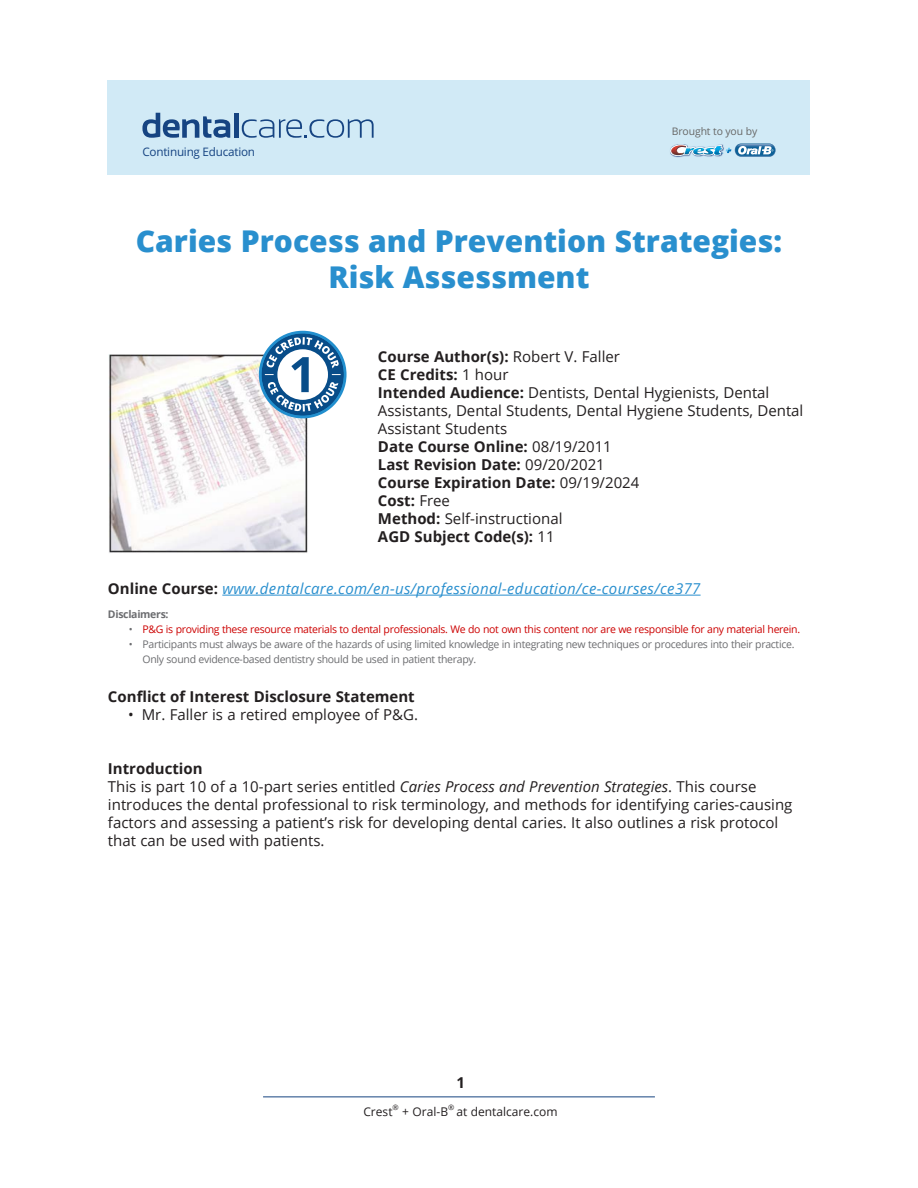
<style>
.page{position:relative;width:918px;height:1188px;background:#fff}
.page>*{position:absolute;margin:0;border:0;box-sizing:border-box;transform-origin:0 0}
.t1{font:800 30px/36px "Open Sans";color:#298fce;text-align:center}
.Main_Body{font:15px/18px "Open Sans";color:#231f20}
.Main_Body-2{font:700 15px "Open Sans";color:#231f20}
.Figure{font:italic 15px "Open Sans";letter-spacing:.025em;color:#298fce}
.indented_bullets{font:15px "Open Sans";color:#231f20}
.t2{font:12px "Open Sans";color:#231f20}
.t3{font:11.7px "Open Sans";letter-spacing:-.02em;color:#164482}
.Main_Body-3{font:10.5px/15px "Open Sans";letter-spacing:-.03em;color:#6c6d70}
.Main_Body-4{font:10.5px "Open Sans";letter-spacing:-.03em;color:#c00}
.Main_Body-5{font:700 10.5px "Open Sans";letter-spacing:-.03em;color:#6c6d70}
.t4{font:10.35px "Open Sans";letter-spacing:-.01em;color:#676766}
.t5{font:7.5px "Open Sans";color:#231f20}
.s1{font-weight:400}
.s2{font-weight:700}
.s3{font-weight:700;font-style:normal;color:#231f20}
.s4{color:#6c6d70}
.s5{font-style:italic}
</style>
<div class="page">
<hr style="left:263px;top:1096px;width:392px;height:1px;background:#164481">
<hr style="left:222px;top:595px;width:479px;height:1px;background:#298fce">
<div style="left:107px;top:80px;width:703px;height:95px;background:#d1eaf6"></div>
<svg style="left:142px;top:113px;width:88px;height:25px"></svg>
<div style="left:234px;top:113px;width:5px;height:25px;background:#164482"></div>
<svg style="left:242px;top:119px;width:132px;height:19px"></svg>
<svg style="left:670px;top:144px;width:105px;height:13px"></svg>
<img style="left:671px;top:145px;width:45px;height:10px">
<img style="left:109px;top:354px;width:199px;height:199px">
<svg style="left:259px;top:331px;width:88px;height:87px"></svg>
<div style="left:262px;top:333px;width:82px;height:83px;background:#084d89;border-radius:50%"></div>
<svg style="left:265px;top:337px;width:76px;height:75px"></svg>
<p class="t3" style="left:142px;top:144px;width:114px">Continuing Education</p>
<p class="t4" style="left:672px;top:124px;width:87px">Brought to you by</p>
<p class="t1" style="left:136px;top:222px;width:648px">Caries Process and Prevention Strategies:<br>Risk Assessment</p>
<p class="Main_Body-2" style="left:378px;top:346px;width:244px">Course Author(s): <span class="s1">Robert V. Faller</span></p>
<p class="Main_Body-2" style="left:378px;top:364px;width:132px">CE Credits: <span class="s1">1 hour</span></p>
<p class="Main_Body" style="left:378px;top:384px;width:427px"><span class="s2">Intended Audience:</span> Dentists, Dental Hygienists, Dental<br>Assistants, Dental Students, Dental Hygiene Students, Dental<br>Assistant Students</p>
<p class="Main_Body-2" style="left:378px;top:436px;width:235px">Date Course Online: <span class="s1">08/19/2011</span></p>
<p class="Main_Body-2" style="left:378px;top:454px;width:228px">Last Revision Date: <span class="s1">09/20/2021</span></p>
<p class="Main_Body-2" style="left:378px;top:472px;width:263px">Course Expiration Date: <span class="s1">09/19/2024</span></p>
<p class="Main_Body-2" style="left:378px;top:490px;width:74px">Cost: <span class="s1">Free</span></p>
<p class="Main_Body" style="left:378px;top:510px;width:186px"><span class="s2">Method:</span> Self-instructional</p>
<p class="Main_Body-2" style="left:378px;top:526px;width:178px">AGD Subject Code(s): <span class="s1">11</span></p>
<p class="Figure" style="left:108px;top:578px;width:594px"><span class="s3">Online Course:</span> www.dentalcare.com/en-us/professional-education/ce-courses/ce377</p>
<p class="Main_Body-5" style="left:108px;top:607px;width:62px">Disclaimers:</p>
<p class="Main_Body-4" style="left:129px;top:622px;width:673px"><span class="s4">•</span> P&amp;G is providing these resource materials to dental professionals. We do not own this content nor are we responsible for any material herein.</p>
<p class="Main_Body-3" style="left:142px;top:636px;width:654px;text-indent:-14px">• Participants must always be aware of the hazards of using limited knowledge in integrating new techniques or procedures into their practice.<br>Only sound evidence-based dentistry should be used in patient therapy.</p>
<p class="Main_Body-2" style="left:108px;top:686px;width:308px">Conflict of Interest Disclosure Statement</p>
<p class="indented_bullets" style="left:128px;top:704px;width:291px">• Mr. Faller is a retired employee of P&amp;G.</p>
<p class="Main_Body-2" style="left:108px;top:758px;width:96px">Introduction</p>
<p class="Main_Body" style="left:108px;top:777px;width:686px">This is part 10 of a 10-part series entitled <span class="s5">Caries Process and Prevention Strategies</span>. This course introduces the dental professional to risk terminology, and methods for identifying caries-causing factors and assessing a patient’s risk for developing dental caries. It also outlines a risk protocol that can be used with patients.</p>
<p class="Main_Body-2" style="left:456px;top:1072px;width:10px">1</p>
<p class="t2" style="left:363px;top:1103px;width:31px">Crest</p>
<p class="t5" style="left:393px;top:1102px;width:8px">®</p>
<p class="t2" style="left:402px;top:1103px;width:47px">+ Oral-B</p>
<p class="t5" style="left:448px;top:1102px;width:8px">®</p>
<p class="t2" style="left:457px;top:1103px;width:103px">at dentalcare.com</p>
</div>
